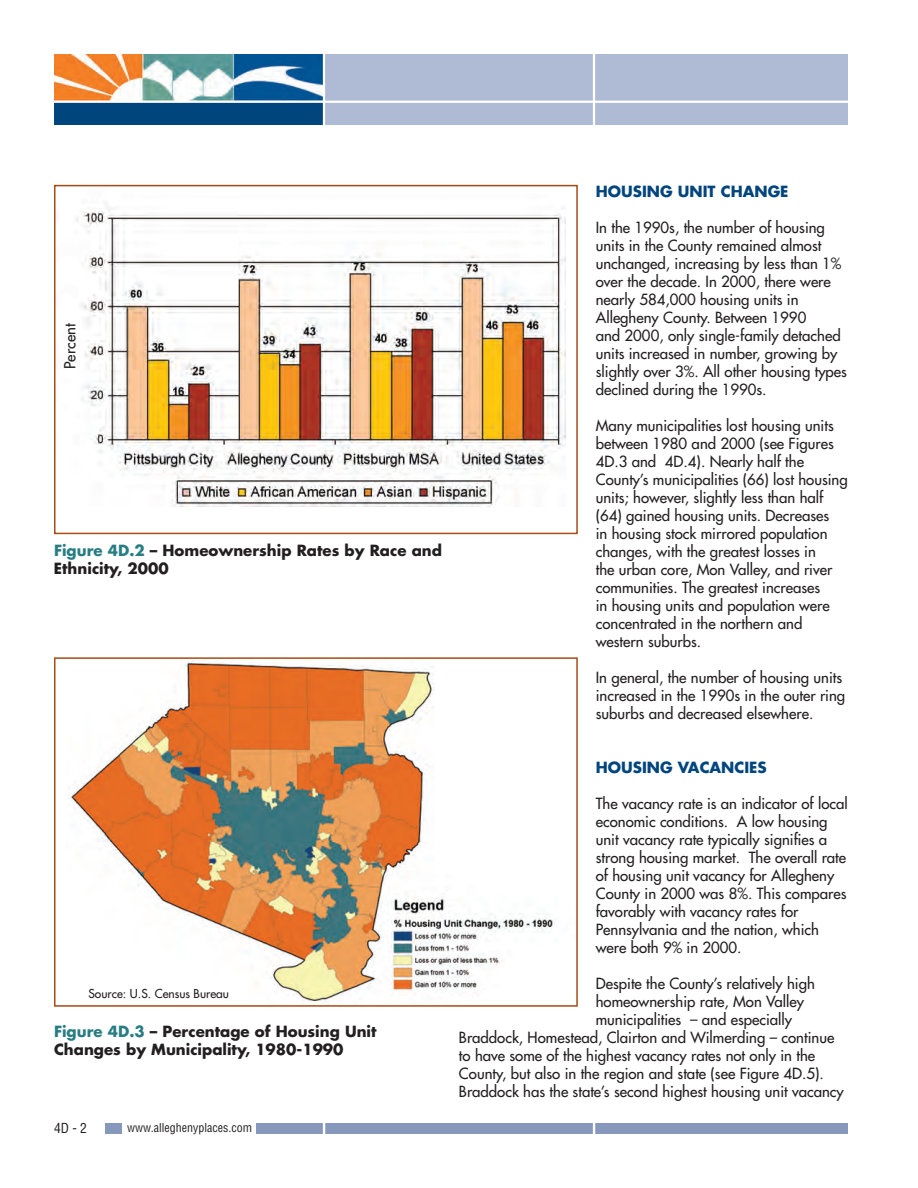
<style>
.page{position:relative;width:918px;height:1188px;background:#fff}
.page>*{position:absolute;margin:0;border:0;box-sizing:border-box;transform-origin:0 0}
.t1{font:500 15px/18px "Futura Std";color:#231f20}
.t2{font:700 15px/18px "Futura Std";color:#231f20}
.t3{font:700 15px "Futura Std";color:#01457f}
.t4{font:condensed 13.5px "Helvetica";color:#231f20}
.t5{font:condensed 12px "Helvetica";color:#231f20}
.t6{font:500 12px "Futura Std";color:#231f20}
.s1{color:#287d84}
</style>
<div class="page">
<div style="left:54px;top:101px;width:270px;height:24px;background:#01457f"></div>
<div style="left:324px;top:54px;width:524px;height:71px;background:#afbad4"></div>
<img style="left:54px;top:54px;width:269px;height:47px">
<div style="left:256px;top:1124px;width:592px;height:10px;background:#8798bd"></div>
<hr style="left:593px;top:52px;width:2px;height:75px;background:#fff">
<svg style="left:323px;top:1124px;width:2px;height:10px"></svg>
<hr style="left:323px;top:52px;width:2px;height:76px;background:#fff">
<hr style="left:53px;top:101px;width:805px;height:2px;background:#fff">
<svg style="left:593px;top:1124px;width:2px;height:10px"></svg>
<div style="left:105px;top:1124px;width:17px;height:10px;background:#8798bd"></div>
<img style="left:68px;top:660px;width:487px;height:342px">
<div style="left:54px;top:657px;width:524px;height:350px;border:2px solid #a84c13"></div>
<img style="left:75px;top:205px;width:491px;height:302px">
<div style="left:54px;top:185px;width:524px;height:349px;border:2px solid #a84c13"></div>
<p class="t1" style="left:62px;top:369px;width:47px;rotate:-90deg">Percent</p>
<p class="t2" style="left:54px;top:543px;width:390px"><span class="s1">Figure 4D.2</span> – Homeownership Rates by Race and<br>Ethnicity, 2000</p>
<p class="t6" style="left:88px;top:987px;width:142px">Source: U.S. Census Bureau</p>
<p class="t2" style="left:54px;top:1024px;width:324px"><span class="s1">Figure 4D.3</span> – Percentage of Housing Unit<br>Changes by Municipality, 1980-1990</p>
<p class="t4" style="left:54px;top:1123px;width:34px">4D-2</p>
<p class="t5" style="left:127px;top:1123px;width:126px">www.alleghenyplaces.com</p>
<p class="t3" style="left:596px;top:185px;width:194px">HOUSING UNIT CHANGE</p>
<p class="t1" style="left:596px;top:220px;width:253px">In the 1990s, the number of housing units in the County remained almost unchanged, increasing by less than 1% over the decade. In 2000, there were nearly 584,000 housing units in Allegheny County. Between 1990<br>and 2000, only single-family detached units increased in number, growing by slightly over 3%. All other housing types declined during the 1990s.</p>
<p class="t1" style="left:596px;top:418px;width:253px">Many municipalities lost housing units between 1980 and 2000 (see Figures 4D.3 and 4D.4). Nearly half the County’s municipalities (66) lost housing units; however, slightly less than half (64) gained housing units. Decreases<br>in housing stock mirrored population changes, with the greatest losses in<br>the urban core, Mon Valley, and river communities. The greatest increases<br>in housing units and population were concentrated in the northern and western suburbs.</p>
<p class="t1" style="left:596px;top:670px;width:251px">In general, the number of housing units increased in the 1990s in the outer ring suburbs and decreased elsewhere.</p>
<p class="t3" style="left:596px;top:761px;width:172px">HOUSING VACANCIES</p>
<p class="t1" style="left:596px;top:796px;width:253px">The vacancy rate is an indicator of local economic conditions. A low housing unit vacancy rate typically signifies a strong housing market. The overall rate of housing unit vacancy for Allegheny County in 2000 was 8%. This compares favorably with vacancy rates for Pennsylvania and the nation, which were both 9% in 2000.</p>
<p class="t1" style="left:596px;top:976px;width:221px">Despite the County’s relatively high</p>
<p class="t1" style="left:596px;top:994px;width:210px">homeownership rate, Mon Valley</p>
<p class="t1" style="left:596px;top:1012px;width:198px">municipalities – and especially</p>
<p class="t1" style="left:459px;top:1030px;width:377px">Braddock, Homestead, Clairton and Wilmerding – continue</p>
<p class="t1" style="left:459px;top:1048px;width:358px">to have some of the highest vacancy rates not only in the</p>
<p class="t1" style="left:459px;top:1066px;width:366px">County, but also in the region and state (see Figure 4D.5).</p>
<p class="t1" style="left:459px;top:1084px;width:386px">Braddock has the state’s second highest housing unit vacancy</p>
</div>
